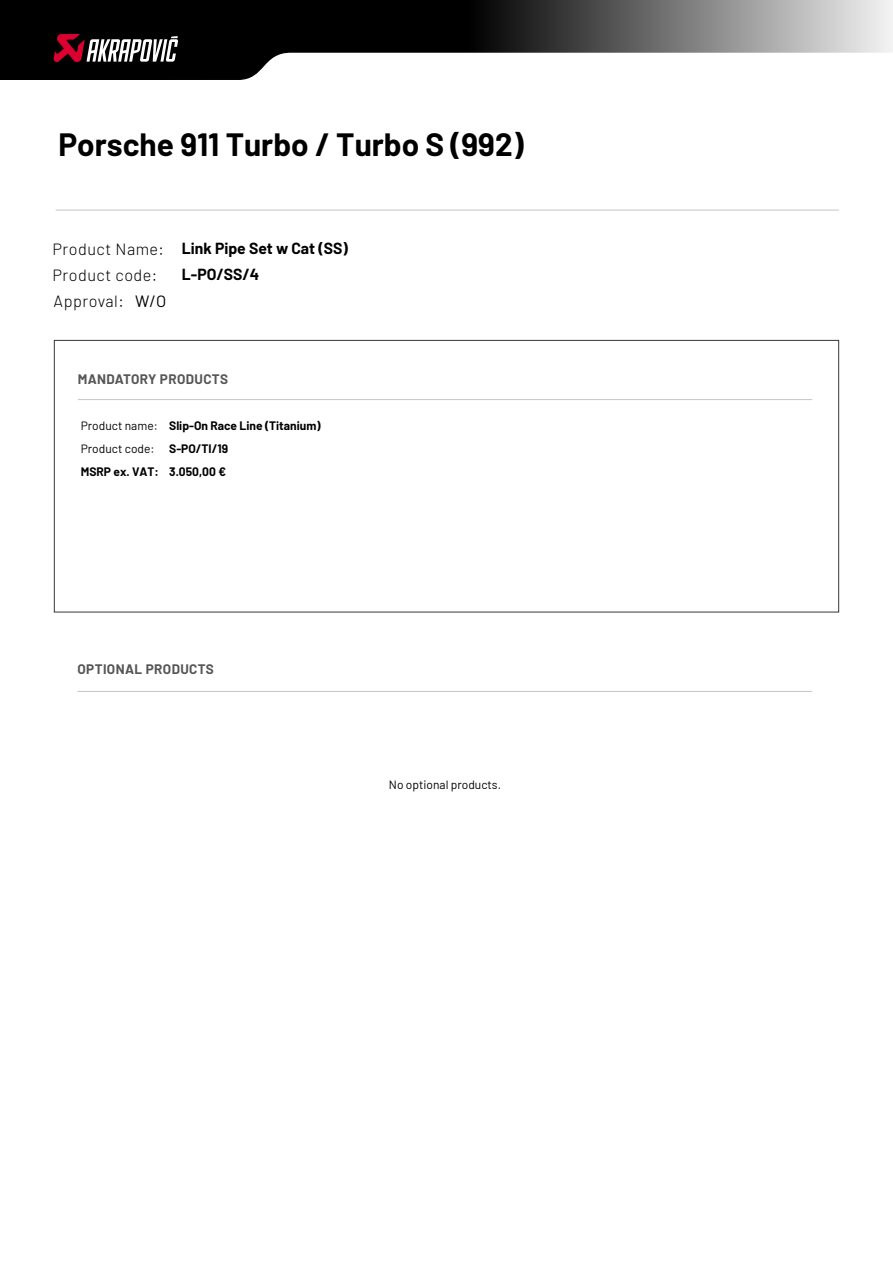
<style>
.page{position:relative;width:893px;height:1263px;background:#fff}
.page>*{position:absolute;margin:0;border:0;box-sizing:border-box;transform-origin:0 0}
.t1{font:700 31.5px "Barlow";color:#000}
.t2{font:16.35px "Barlow";color:#000}
.t3{font:300 16.2px "Barlow";letter-spacing:.03em;color:#000}
.t4{font:700 15.75px/26.2px "Barlow";color:#000}
.t5{font:700 13.5px "Barlow";letter-spacing:.03em;color:#565656}
.t6{font:700 12px/23px "Barlow";color:#000}
.t7{font:12px/23px "Barlow";color:#000}
</style>
<div class="page">
<svg style="left:0;top:0;width:893px;height:80px"></svg>
<svg style="left:53px;top:34px;width:125px;height:29px"></svg>
<hr style="left:78px;top:399px;width:734px;height:1px;background:#c3c6c7">
<hr style="left:78px;top:691px;width:734px;height:1px;background:#c3c6c7">
<hr style="left:56px;top:210px;width:783px;height:1px;background:#c3c6c7">
<h1 class="t1" style="left:58px;top:125px;width:467px">Porsche 911 Turbo / Turbo S (992)</h1>
<h3 class="t3" style="left:53px;top:237px;width:113px">Product Name:</h3>
<h3 class="t3" style="left:53px;top:263px;width:106px">Product code:</h3>
<h3 class="t3" style="left:54px;top:289px;width:72px">Approval:</h3>
<h2 class="t2" style="left:135px;top:290px;width:33px">W/O</h2>
<h3 class="t4" style="left:182px;top:234px;width:167px">Link Pipe Set w Cat (SS)<br>L-PO/SS/4</h3>
<p class="t5" style="left:78px;top:369px;width:152px">MANDATORY PRODUCTS</p>
<p class="t7" style="left:81px;top:414px;width:78px">Product name:<br>Product code:</p>
<p class="t6" style="left:81px;top:460px;width:80px">MSRP ex. VAT:</p>
<p class="t6" style="left:169px;top:414px;width:153px">Slip-On Race Line (Titanium)<br>S-PO/TI/19<br>3.050,00 €</p>
<p class="t5" style="left:77px;top:659px;width:138px">OPTIONAL PRODUCTS</p>
<p class="t7" style="left:389px;top:772px;width:114px">No optional products.</p>
</div>
